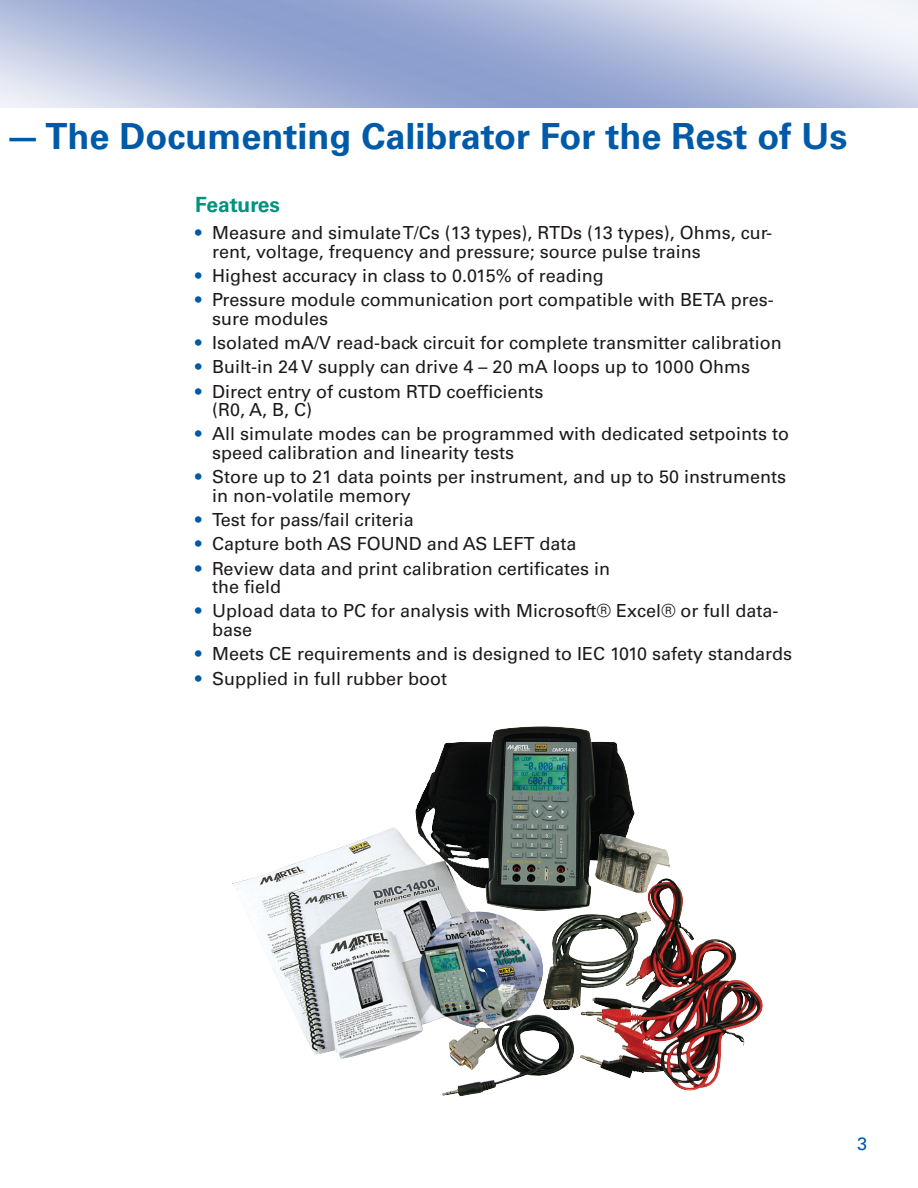
<style>
.page{position:relative;width:918px;height:1188px;background:#fff}
.page>*{position:absolute;margin:0;border:0;box-sizing:border-box;transform-origin:0 0}
.t1{font:700 36px "Univers";color:#015aa8}
.t2{font:700 21px "Univers";color:#009381}
.t3{font:18px/18.8px "Univers";color:#1e1a1b}
.t4{font:18px "Univers";color:#015aa8}
.s1{color:#015aa8}
</style>
<div class="page">
<svg style="left:232px;top:726px;width:531px;height:365px"></svg>
<img style="left:442px;top:911px;width:210px;height:186px">
<h1 class="t1" style="left:5px;top:123px;width:844px">— The Documenting Calibrator For the Rest of Us</h1>
<p class="t2" style="left:195px;top:197px;width:87px">Features</p>
<p class="t3" style="left:212px;top:225px;width:562px;text-indent:-17px"><span class="s1">•</span> Measure and simulate T/Cs (13 types), RTDs (13 types), Ohms, cur&shy;rent, voltage, frequency and pressure; source pulse trains</p>
<p class="t3" style="left:195px;top:268px;width:410px"><span class="s1">•</span> Highest accuracy in class to 0.015% of reading</p>
<p class="t3" style="left:212px;top:292px;width:563px;text-indent:-17px"><span class="s1">•</span> Pressure module communication port compatible with BETA pres&shy;sure modules</p>
<p class="t3" style="left:195px;top:335px;width:588px"><span class="s1">•</span> Isolated mA/V read-back circuit for complete transmitter calibration</p>
<p class="t3" style="left:195px;top:359px;width:557px"><span class="s1">•</span> Built-in 24 V supply can drive 4 – 20 mA loops up to 1000 Ohms</p>
<p class="t3" style="left:212px;top:383px;width:333px;text-indent:-17px"><span class="s1">•</span> Direct entry of custom RTD coefficients (R0, A, B, C)</p>
<p class="t3" style="left:212px;top:426px;width:579px;text-indent:-17px"><span class="s1">•</span> All simulate modes can be programmed with dedicated setpoints to speed calibration and linearity tests</p>
<p class="t3" style="left:212px;top:469px;width:576px;text-indent:-17px"><span class="s1">•</span> Store up to 21 data points per instrument, and up to 50 instruments in non-volatile memory</p>
<p class="t3" style="left:195px;top:512px;width:220px"><span class="s1">•</span> Test for pass/fail criteria</p>
<p class="t3" style="left:195px;top:536px;width:383px"><span class="s1">•</span> Capture both AS FOUND and AS LEFT data</p>
<p class="t3" style="left:212px;top:560px;width:400px;text-indent:-17px"><span class="s1">•</span> Review data and print calibration certificates in the field</p>
<p class="t3" style="left:212px;top:603px;width:568px;text-indent:-17px"><span class="s1">•</span> Upload data to PC for analysis with Microsoft® Excel® or full data&shy;base</p>
<p class="t3" style="left:195px;top:646px;width:599px"><span class="s1">•</span> Meets CE requirements and is designed to IEC 1010 safety standards</p>
<p class="t3" style="left:195px;top:670px;width:253px"><span class="s1">•</span> Supplied in full rubber boot</p>
<p class="t4" style="left:857px;top:1137px;width:12px">3</p>
</div>
